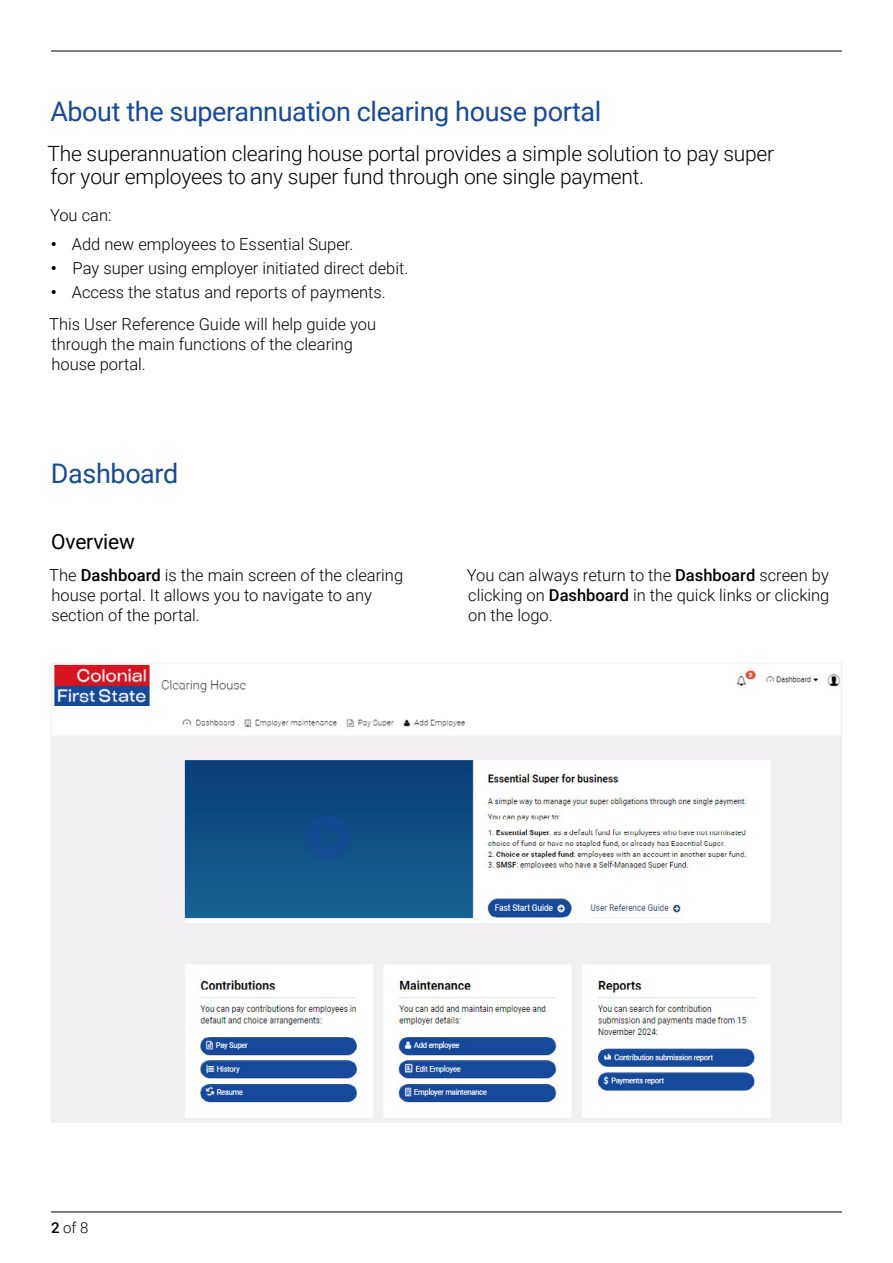
<style>
.page{position:relative;width:893px;height:1263px;background:#fff}
.page>*{position:absolute;margin:0;border:0;box-sizing:border-box;transform-origin:0 0}
.CFS_02_Subhead_1{font:27px "Roboto";letter-spacing:-.015em;color:#164a9a}
.CFS_02_Intro{font:300 21px/23.1px "Roboto";letter-spacing:-.01em;color:#000}
.CFS_02_Subhead_2{font:21px "Roboto";letter-spacing:-.01em;color:#000}
.CFS_01_Body{font:300 16.5px/19.8px "Roboto";color:#000}
.CFS_01_List_Bullet_1{font:300 16.5px "Roboto";color:#000}
.t1{font:300 15px "Roboto";color:#000}
.s1{font-weight:700}
.s2{font-weight:500}
</style>
<div class="page">
<hr style="left:51px;top:51px;width:791px;height:1px;background:#000">
<hr style="left:51px;top:1212px;width:791px;height:1px;background:#000">
<img style="left:53px;top:665px;width:787px;height:456px">
<h2 class="CFS_02_Subhead_1" style="left:50px;top:93px;width:552px">About the superannuation clearing house portal</h2>
<p class="CFS_02_Intro" style="left:47px;top:142px;width:728px">The superannuation clearing house portal provides a simple solution to pay super for your employees to any super fund through one single payment.</p>
<p class="CFS_01_Body" style="left:50px;top:205px;width:63px">You can:</p>
<p class="CFS_01_List_Bullet_1" style="left:51px;top:232px;width:304px"><span class="s1">•</span> Add new employees to Essential Super.</p>
<p class="CFS_01_List_Bullet_1" style="left:51px;top:256px;width:359px"><span class="s1">•</span> Pay super using employer initiated direct debit.</p>
<p class="CFS_01_List_Bullet_1" style="left:51px;top:280px;width:336px"><span class="s1">•</span> Access the status and reports of payments.</p>
<p class="CFS_01_Body" style="left:49px;top:314px;width:328px">This User Reference Guide will help guide you through the main functions of the clearing house portal.</p>
<h2 class="CFS_02_Subhead_1" style="left:51px;top:455px;width:129px">Dashboard</h2>
<h3 class="CFS_02_Subhead_2" style="left:51px;top:527px;width:85px">Overview</h3>
<p class="CFS_01_Body" style="left:49px;top:565px;width:355px">The <span class="s2">Dashboard</span> is the main screen of the clearing house portal. It allows you to navigate to any section of the portal.</p>
<p class="CFS_01_Body" style="left:467px;top:565px;width:364px;text-align:justify">You can always return to the <span class="s2">Dashboard</span> screen by clicking on <span class="s2">Dashboard</span> in the quick links or clicking on the logo.</p>
<p class="t1" style="left:51px;top:1217px;width:39px"><span class="s2">2</span> of 8</p>
</div>
